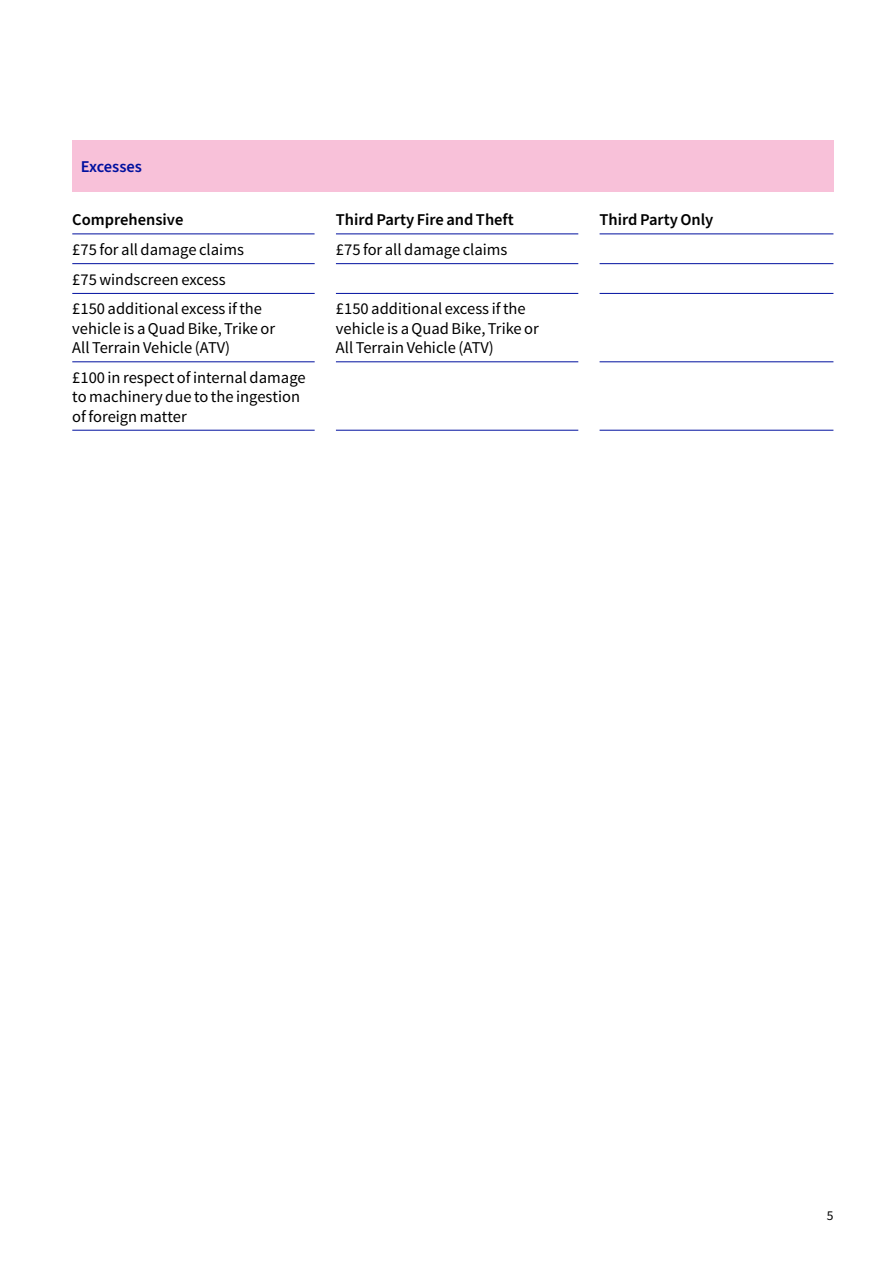
<style>
.page{position:relative;width:893px;height:1263px;background:#fff}
.page>*{position:absolute;margin:0;border:0;box-sizing:border-box;transform-origin:0 0}
.t1{font:16.5px/19.5px "Source Sans Pro";color:#000}
.t2{font:600 16.5px "Source Sans Pro";color:#000}
.t3{font:600 16.5px "Source Sans Pro";color:#00109f}
.t4{font:13.5px "Source Sans Pro";color:#000}
</style>
<div class="page">
<div style="left:72px;top:140px;width:761px;height:51px;background:#f8c1d9"></div>
<hr style="left:72px;top:233px;width:243px;height:1px;background:#00109f">
<hr style="left:336px;top:233px;width:242px;height:1px;background:#00109f">
<hr style="left:600px;top:233px;width:233px;height:1px;background:#00109f">
<hr style="left:336px;top:263px;width:242px;height:1px;background:#00109f">
<hr style="left:600px;top:263px;width:233px;height:1px;background:#00109f">
<hr style="left:336px;top:293px;width:242px;height:1px;background:#00109f">
<hr style="left:600px;top:293px;width:233px;height:1px;background:#00109f">
<hr style="left:336px;top:361px;width:242px;height:1px;background:#00109f">
<hr style="left:600px;top:361px;width:233px;height:1px;background:#00109f">
<hr style="left:72px;top:263px;width:243px;height:1px;background:#00109f">
<hr style="left:72px;top:293px;width:243px;height:1px;background:#00109f">
<hr style="left:72px;top:361px;width:243px;height:1px;background:#00109f">
<hr style="left:72px;top:430px;width:243px;height:1px;background:#00109f">
<hr style="left:336px;top:430px;width:242px;height:1px;background:#00109f">
<hr style="left:600px;top:430px;width:233px;height:1px;background:#00109f">
<p class="t3" style="left:81px;top:156px;width:63px">Excesses</p>
<p class="t2" style="left:72px;top:209px;width:113px">Comprehensive</p>
<p class="t2" style="left:336px;top:209px;width:179px">Third Party Fire and Theft</p>
<p class="t2" style="left:600px;top:209px;width:115px">Third Party Only</p>
<p class="t1" style="left:72px;top:240px;width:173px">£75 for all damage claims</p>
<p class="t1" style="left:336px;top:240px;width:173px">£75 for all damage claims</p>
<p class="t1" style="left:72px;top:264px;width:191px;line-height:29.7px">£75 windscreen excess £150 additional excess if the</p>
<p class="t1" style="left:72px;top:319px;width:204px">vehicle is a Quad Bike, Trike or<br>All Terrain Vehicle (ATV)</p>
<p class="t1" style="left:336px;top:299px;width:204px">£150 additional excess if the vehicle is a Quad Bike, Trike or<br>All Terrain Vehicle (ATV)</p>
<p class="t1" style="left:72px;top:368px;width:235px">£100 in respect of internal damage to machinery due to the ingestion of foreign matter</p>
<p class="t4" style="left:827px;top:1207px;width:8px">5</p>
</div>
